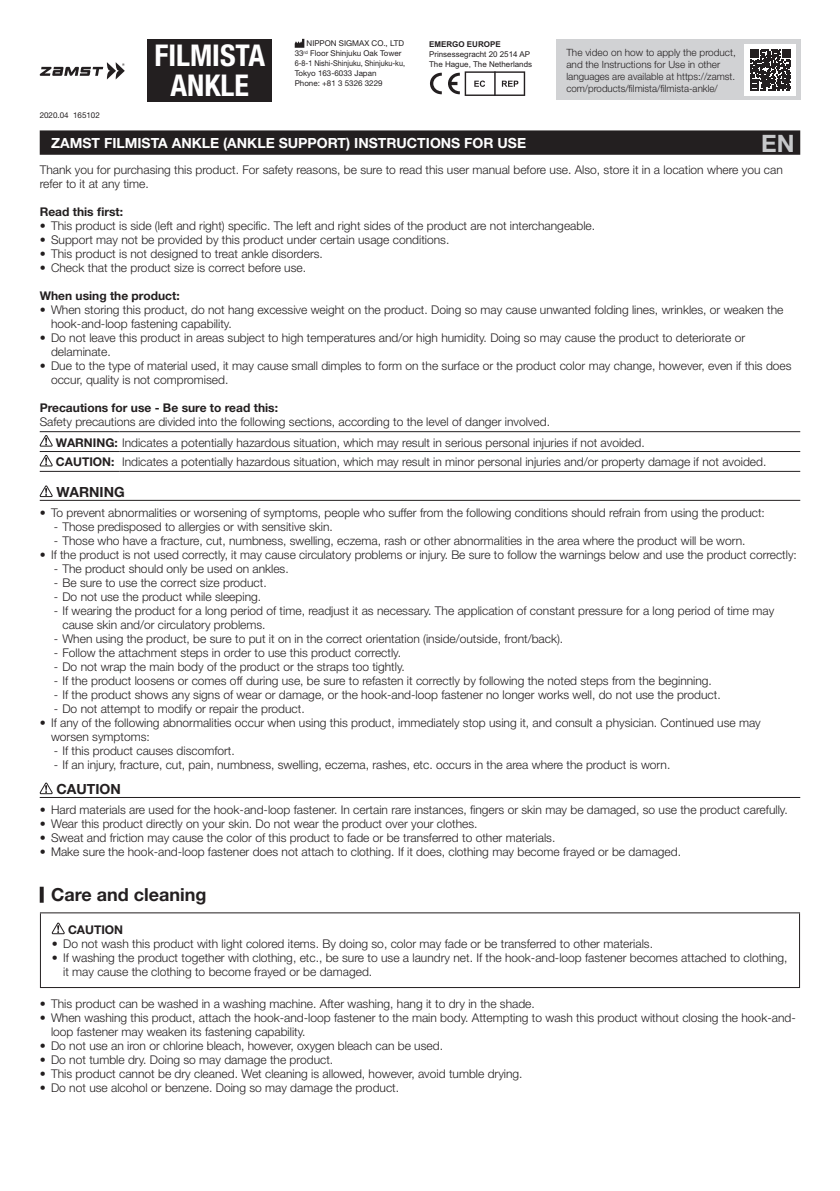
<style>
.page{position:relative;width:840px;height:1191px;background:#fff}
.page>*{position:absolute;margin:0;border:0;box-sizing:border-box;transform-origin:0 0}
.t1{font:700 condensed 30px/30px "Helvetica Neue LT Std";color:#fff;text-align:center}
.t2{font:700 24px "Helvetica Neue LT Std";color:#c7c8ca}
.t3{font:700 18px "Helvetica Neue LT Std";color:#231f20}
.t4{font:700 14px "Helvetica Neue LT Std";color:#fff}
.t5{font:700 14px "Helvetica Neue LT Std";color:#231f20}
.t6{font:300 12px/14px "Helvetica Neue LT Std";color:#231f20}
.t7{font:700 12px "Helvetica Neue LT Std";color:#231f20}
.t8{font:300 10px/12px "Helvetica Neue LT Std";color:#231f20}
.t9{font:8px/10px "Helvetica Neue LT Std";color:#231f20}
.t10{font:8px/10px "Arial";color:#231f20}
.t11{font:700 8px "Arial";color:#231f20}
.s1{font-weight:700}
</style>
<div class="page">
<hr style="left:40px;top:500px;width:759px;height:1px;background:#231f20">
<hr style="left:40px;top:797px;width:759px;height:1px;background:#231f20">
<svg style="left:40px;top:886px;width:4px;height:16px"></svg>
<svg style="left:40px;top:130px;width:759px;height:25px;background:#282425"></svg>
<hr style="left:40px;top:431px;width:79px;height:1px;background:#231f20">
<hr style="left:119px;top:431px;width:680px;height:1px;background:#231f20">
<hr style="left:40px;top:451px;width:79px;height:1px;background:#231f20">
<hr style="left:119px;top:451px;width:680px;height:1px;background:#231f20">
<hr style="left:40px;top:471px;width:79px;height:1px;background:#231f20">
<hr style="left:119px;top:471px;width:680px;height:1px;background:#231f20">
<svg style="left:40px;top:435px;width:13px;height:11px"></svg>
<svg style="left:40px;top:455px;width:13px;height:11px"></svg>
<svg style="left:40px;top:485px;width:13px;height:12px"></svg>
<svg style="left:40px;top:782px;width:13px;height:12px"></svg>
<hr style="left:40px;top:912px;width:759px;height:1px;background:#231f20">
<hr style="left:40px;top:913px;width:1px;height:74px;background:#231f20">
<hr style="left:798px;top:913px;width:1px;height:74px;background:#231f20">
<hr style="left:40px;top:987px;width:759px;height:1px;background:#231f20">
<svg style="left:52px;top:922px;width:13px;height:12px"></svg>
<div style="left:147px;top:40px;width:125px;height:62px;background:#231f20"></div>
<svg style="left:294px;top:39px;width:10px;height:9px"></svg>
<svg style="left:430px;top:73px;width:11px;height:21px"></svg>
<svg style="left:448px;top:71px;width:77px;height:25px"></svg>
<div style="left:556px;top:40px;width:243px;height:60px;background:#d1d2d4"></div>
<div style="left:744px;top:44px;width:51px;height:51px;background:#fff"></div>
<svg style="left:750px;top:49px;width:40px;height:41px"></svg>
<svg style="left:40px;top:62px;width:85px;height:17px"></svg>
<p class="t9" style="left:40px;top:110px;width:62px">2020.04 165102</p>
<h1 class="t1" style="left:154px;top:40px;width:112px">FILMISTA<br>ANKLE</h1>
<p class="t9" style="left:294px;top:38px;width:112px;text-indent:12px">NIPPON SIGMAX CO., LTD<br>33<sup>rd</sup> Floor Shinjuku Oak Tower<br>6-8-1 Nishi-Shinjuku, Shinjuku-ku,<br>Tokyo 163-6033 Japan<br>Phone: +81 3 5326 3229</p>
<p class="t11" style="left:429px;top:38px;width:73px">EMERGO EUROPE</p>
<p class="t10" style="left:429px;top:49px;width:105px">Prinsessegracht 20 2514 AP<br>The Hague, The Netherlands</p>
<p class="t8" style="left:566px;top:46px;width:171px">The video on how to apply the product, and the Instructions for Use in other languages are available at https://zamst. com/products/filmista/filmista-ankle/</p>
<p class="t4" style="left:51px;top:135px;width:476px">ZAMST FILMISTA ANKLE (ANKLE SUPPORT) INSTRUCTIONS FOR USE</p>
<h2 class="t2" style="left:760px;top:128px;width:35px">EN</h2>
<p class="t6" style="left:40px;top:163px;width:744px">Thank you for purchasing this product. For safety reasons, be sure to read this user manual before use. Also, store it in a location where you can refer to it at any time.</p>
<p class="t7" style="left:40px;top:204px;width:85px">Read this first:</p>
<p class="t6" style="left:40px;top:219px;width:556px">• This product is side (left and right) specific. The left and right sides of the product are not interchangeable.</p>
<p class="t6" style="left:40px;top:233px;width:411px">• Support may not be provided by this product under certain usage conditions.</p>
<p class="t6" style="left:40px;top:247px;width:284px">• This product is not designed to treat ankle disorders.</p>
<p class="t6" style="left:40px;top:261px;width:268px">• Check that the product size is correct before use.</p>
<p class="t7" style="left:40px;top:288px;width:141px">When using the product:</p>
<p class="t6" style="left:51px;top:302px;width:733px;text-indent:-11px">• When storing this product, do not hang excessive weight on the product. Doing so may cause unwanted folding lines, wrinkles, or weaken the hook-and-loop fastening capability.</p>
<p class="t6" style="left:51px;top:330px;width:695px;text-indent:-11px">• Do not leave this product in areas subject to high temperatures and/or high humidity. Doing so may cause the product to deteriorate or delaminate.</p>
<p class="t6" style="left:51px;top:358px;width:741px;text-indent:-11px">• Due to the type of material used, it may cause small dimples to form on the surface or the product color may change, however, even if this does occur, quality is not compromised.</p>
<p class="t7" style="left:40px;top:400px;width:240px">Precautions for use - Be sure to read this:</p>
<p class="t6" style="left:56px;top:411px;width:711px;line-height:20.4px;text-indent:-16px">Safety precautions are divided into the following sections, according to the level of danger involved.<br><span class="s1">WARNING:</span> Indicates a potentially hazardous situation, which may result in serious personal injuries if not avoided.<br><span class="s1">CAUTION:</span> Indicates a potentially hazardous situation, which may result in minor personal injuries and/or property damage if not avoided.</p>
<p class="t5" style="left:56px;top:483px;width:70px">WARNING</p>
<p class="t6" style="left:40px;top:505px;width:726px">• To prevent abnormalities or worsening of symptoms, people who suffer from the following conditions should refrain from using the product:</p>
<p class="t6" style="left:54px;top:519px;width:280px">- Those predisposed to allergies or with sensitive skin.</p>
<p class="t6" style="left:54px;top:533px;width:692px">- Those who have a fracture, cut, numbness, swelling, eczema, rash or other abnormalities in the area where the product will be worn.</p>
<p class="t6" style="left:40px;top:547px;width:758px">• If the product is not used correctly, it may cause circulatory problems or injury. Be sure to follow the warnings below and use the product correctly:</p>
<p class="t6" style="left:54px;top:561px;width:236px">- The product should only be used on ankles.</p>
<p class="t6" style="left:54px;top:575px;width:214px">- Be sure to use the correct size product.</p>
<p class="t6" style="left:54px;top:589px;width:208px">- Do not use the product while sleeping.</p>
<p class="t6" style="left:62px;top:603px;width:713px;text-indent:-9px">- If wearing the product for a long period of time, readjust it as necessary. The application of constant pressure for a long period of time may cause skin and/or circulatory problems.</p>
<p class="t6" style="left:54px;top:631px;width:510px">- When using the product, be sure to put it on in the correct orientation (inside/outside, front/back).</p>
<p class="t6" style="left:54px;top:645px;width:348px">- Follow the attachment steps in order to use this product correctly.</p>
<p class="t6" style="left:54px;top:659px;width:352px">- Do not wrap the main body of the product or the straps too tightly.</p>
<p class="t6" style="left:54px;top:673px;width:659px">- If the product loosens or comes off during use, be sure to refasten it correctly by following the noted steps from the beginning.</p>
<p class="t6" style="left:54px;top:687px;width:668px">- If the product shows any signs of wear or damage, or the hook-and-loop fastener no longer works well, do not use the product.</p>
<p class="t6" style="left:54px;top:701px;width:252px">- Do not attempt to modify or repair the product.</p>
<p class="t6" style="left:51px;top:715px;width:710px;text-indent:-11px">• If any of the following abnormalities occur when using this product, immediately stop using it, and consult a physician. Continued use may worsen symptoms:</p>
<p class="t6" style="left:54px;top:743px;width:182px">- If this product causes discomfort.</p>
<p class="t6" style="left:54px;top:757px;width:617px">- If an injury, fracture, cut, pain, numbness, swelling, eczema, rashes, etc. occurs in the area where the product is worn.</p>
<p class="t5" style="left:56px;top:780px;width:66px">CAUTION</p>
<p class="t6" style="left:40px;top:802px;width:749px">• Hard materials are used for the hook-and-loop fastener. In certain rare instances, fingers or skin may be damaged, so use the product carefully.</p>
<p class="t6" style="left:40px;top:816px;width:439px">• Wear this product directly on your skin. Do not wear the product over your clothes.</p>
<p class="t6" style="left:40px;top:830px;width:517px">• Sweat and friction may cause the color of this product to fade or be transferred to other materials.</p>
<p class="t6" style="left:40px;top:844px;width:642px">• Make sure the hook-and-loop fastener does not attach to clothing. If it does, clothing may become frayed or be damaged.</p>
<h3 class="t3" style="left:51px;top:883px;width:157px">Care and cleaning</h3>
<p class="t7" style="left:68px;top:922px;width:57px">CAUTION</p>
<p class="t6" style="left:52px;top:936px;width:602px">• Do not wash this product with light colored items. By doing so, color may fade or be transferred to other materials.</p>
<p class="t6" style="left:63px;top:950px;width:725px;text-indent:-11px">• If washing the product together with clothing, etc., be sure to use a laundry net. If the hook-and-loop fastener becomes attached to clothing, it may cause the clothing to become frayed or be damaged.</p>
<p class="t6" style="left:40px;top:996px;width:496px">• This product can be washed in a washing machine. After washing, hang it to dry in the shade.</p>
<p class="t6" style="left:51px;top:1010px;width:745px;text-indent:-11px">• When washing this product, attach the hook-and-loop fastener to the main body. Attempting to wash this product without closing the hook-and&shy;loop fastener may weaken its fastening capability.</p>
<p class="t6" style="left:40px;top:1038px;width:404px">• Do not use an iron or chlorine bleach, however, oxygen bleach can be used.</p>
<p class="t6" style="left:40px;top:1052px;width:295px">• Do not tumble dry. Doing so may damage the product.</p>
<p class="t6" style="left:40px;top:1066px;width:484px">• This product cannot be dry cleaned. Wet cleaning is allowed, however, avoid tumble drying.</p>
<p class="t6" style="left:40px;top:1080px;width:361px">• Do not use alcohol or benzene. Doing so may damage the product.</p>
</div>
